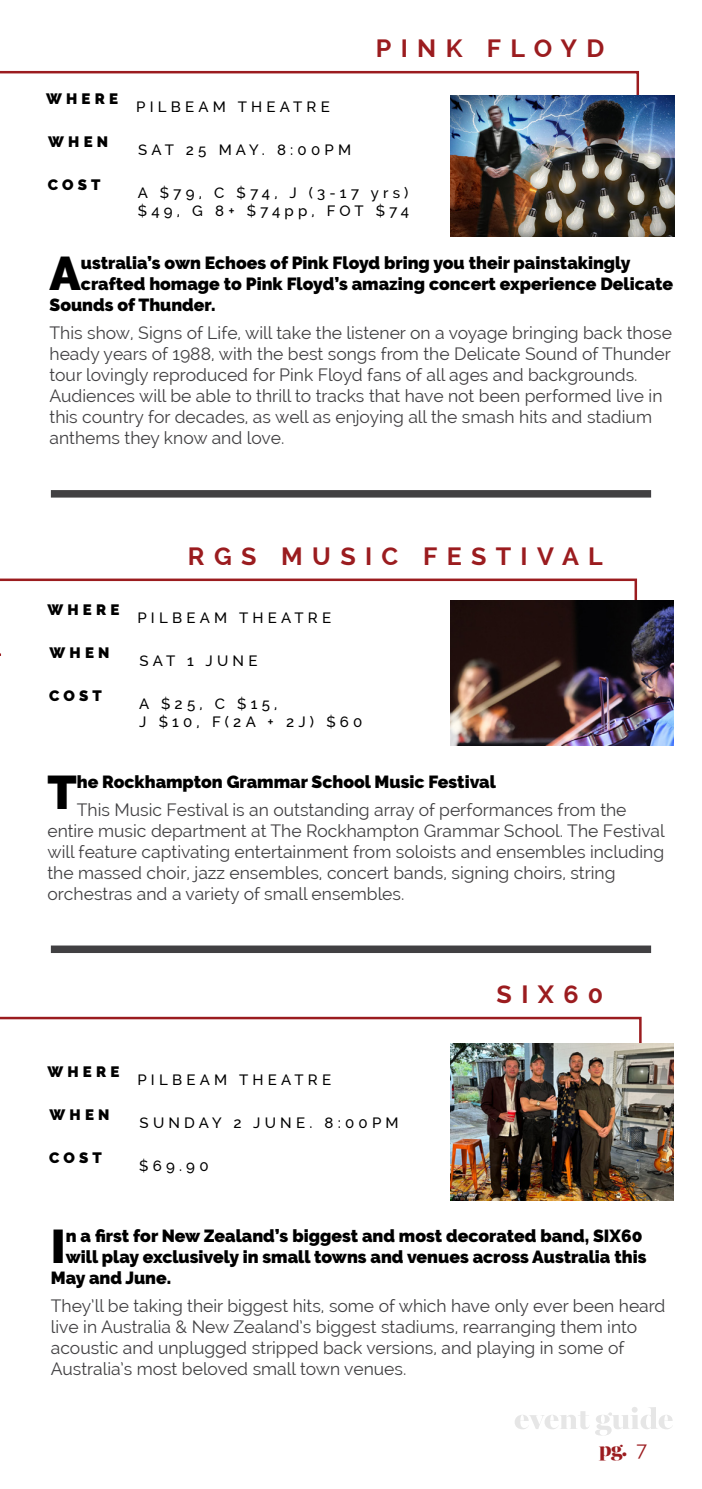
<style>
.page{position:relative;width:702px;height:1489px;background:#fff}
.page>*{position:absolute;margin:0;border:0;box-sizing:border-box;transform-origin:0 0}
.t1{font:900 47px "Raleway";color:#000}
.t2{font:700 25px "Raleway";letter-spacing:.375em;color:#9b1c1f}
.t3{font:900 20px "Miller Banner";color:#9b1c1f}
.t4{font:17.5px/21px "Raleway";color:#414042}
.t5{font:900 17.5px "Raleway";color:#000}
.t6{font:500 15px/18px "Raleway";letter-spacing:.28em;color:#000}
.t7{font:900 15px "Raleway";letter-spacing:.28em;color:#000}
.s1{font-family:"Raleway";font-weight:400}
</style>
<div class="page">
<svg style="left:515px;top:1407px;width:158px;height:28px"></svg>
<svg style="left:0;top:70px;width:639px;height:25px"></svg>
<svg style="left:0;top:578px;width:638px;height:22px"></svg>
<img style="left:450px;top:95px;width:224px;height:142px">
<img style="left:450px;top:600px;width:223px;height:145px">
<div style="left:51px;top:490px;width:600px;height:7px;background:#414042"></div>
<div style="left:51px;top:945px;width:600px;height:8px;background:#414042"></div>
<svg style="left:0;top:1016px;width:642px;height:27px"></svg>
<img style="left:450px;top:1043px;width:223px;height:157px">
<p class="t7" style="left:46px;top:90px;width:73px">WHERE</p>
<p class="t7" style="left:48px;top:133px;width:61px">WHEN</p>
<p class="t7" style="left:48px;top:176px;width:54px">COST</p>
<p class="t6" style="left:136px;top:98px;width:195px">PILBEAM THEATRE</p>
<p class="t6" style="left:138px;top:141px;width:214px">SAT 25 MAY. 8:00PM</p>
<h2 class="t2" style="left:376px;top:34px;width:230px">PINK FLOYD</h2>
<p class="t6" style="left:138px;top:184px;width:273px">A $79, C $74, J (3-17 yrs) $49, G 8+ $74pp, FOT $74</p>
<h1 class="t1" style="left:50px;top:246px;width:33px">A</h1>
<p class="t5" style="left:81px;top:253px;width:551px">ustralia’s own Echoes of Pink Floyd bring you their painstakingly</p>
<p class="t5" style="left:81px;top:274px;width:593px">crafted homage to Pink Floyd’s amazing concert experience Delicate</p>
<p class="t5" style="left:50px;top:295px;width:167px">Sounds of Thunder.</p>
<p class="t4" style="left:50px;top:322px;width:624px">This show, Signs of Life, will take the listener on a voyage bringing back those heady years of 1988, with the best songs from the Delicate Sound of Thunder tour lovingly reproduced for Pink Floyd fans of all ages and backgrounds.<br>Audiences will be able to thrill to tracks that have not been performed live in this country for decades, as well as enjoying all the smash hits and stadium anthems they know and love.</p>
<p class="t7" style="left:47px;top:600px;width:73px">WHERE</p>
<p class="t7" style="left:50px;top:643px;width:61px">WHEN</p>
<p class="t7" style="left:49px;top:686px;width:54px">COST</p>
<h2 class="t2" style="left:188px;top:542px;width:417px">RGS MUSIC FESTIVAL</h2>
<p class="t6" style="left:137px;top:608px;width:195px">PILBEAM THEATRE</p>
<p class="t6" style="left:140px;top:651px;width:119px">SAT 1 JUNE</p>
<p class="t6" style="left:139px;top:694px;width:225px">A $25, C $15,<br>J $10, F(2A + 2J) $60</p>
<h1 class="t1" style="left:47px;top:764px;width:31px">T</h1>
<p class="t5" style="left:77px;top:771px;width:420px">he Rockhampton Grammar School Music Festival</p>
<p class="t4" style="left:47px;top:798px;width:619px;text-indent:29px">This Music Festival is an outstanding array of performances from the entire music department at The Rockhampton Grammar School. The Festival will feature captivating entertainment from soloists and ensembles including the massed choir, jazz ensembles, concert bands, signing choirs, string orchestras and a variety of small ensembles.</p>
<p class="t7" style="left:47px;top:1062px;width:73px">WHERE</p>
<p class="t7" style="left:50px;top:1105px;width:61px">WHEN</p>
<p class="t7" style="left:49px;top:1148px;width:54px">COST</p>
<p class="t6" style="left:137px;top:1070px;width:195px">PILBEAM THEATRE</p>
<p class="t6" style="left:140px;top:1113px;width:260px">SUNDAY 2 JUNE. 8:00PM</p>
<p class="t6" style="left:139px;top:1156px;width:71px">$69.90</p>
<h2 class="t2" style="left:496px;top:980px;width:108px">SIX60</h2>
<h1 class="t1" style="left:51px;top:1219px;width:16px">I</h1>
<p class="t5" style="left:66px;top:1225px;width:578px">n a first for New Zealand’s biggest and most decorated band, SIX60</p>
<p class="t5" style="left:66px;top:1246px;width:582px">will play exclusively in small towns and venues across Australia this</p>
<p class="t5" style="left:51px;top:1267px;width:122px">May and June.</p>
<p class="t4" style="left:51px;top:1295px;width:616px">They’ll be taking their biggest hits, some of which have only ever been heard live in Australia &amp; New Zealand’s biggest stadiums, rearranging them into acoustic and unplugged stripped back versions, and playing in some of Australia’s most beloved small town venues.</p>
<p class="t3" style="left:599px;top:1436px;width:50px">pg. <span class="s1">7</span></p>
</div>
